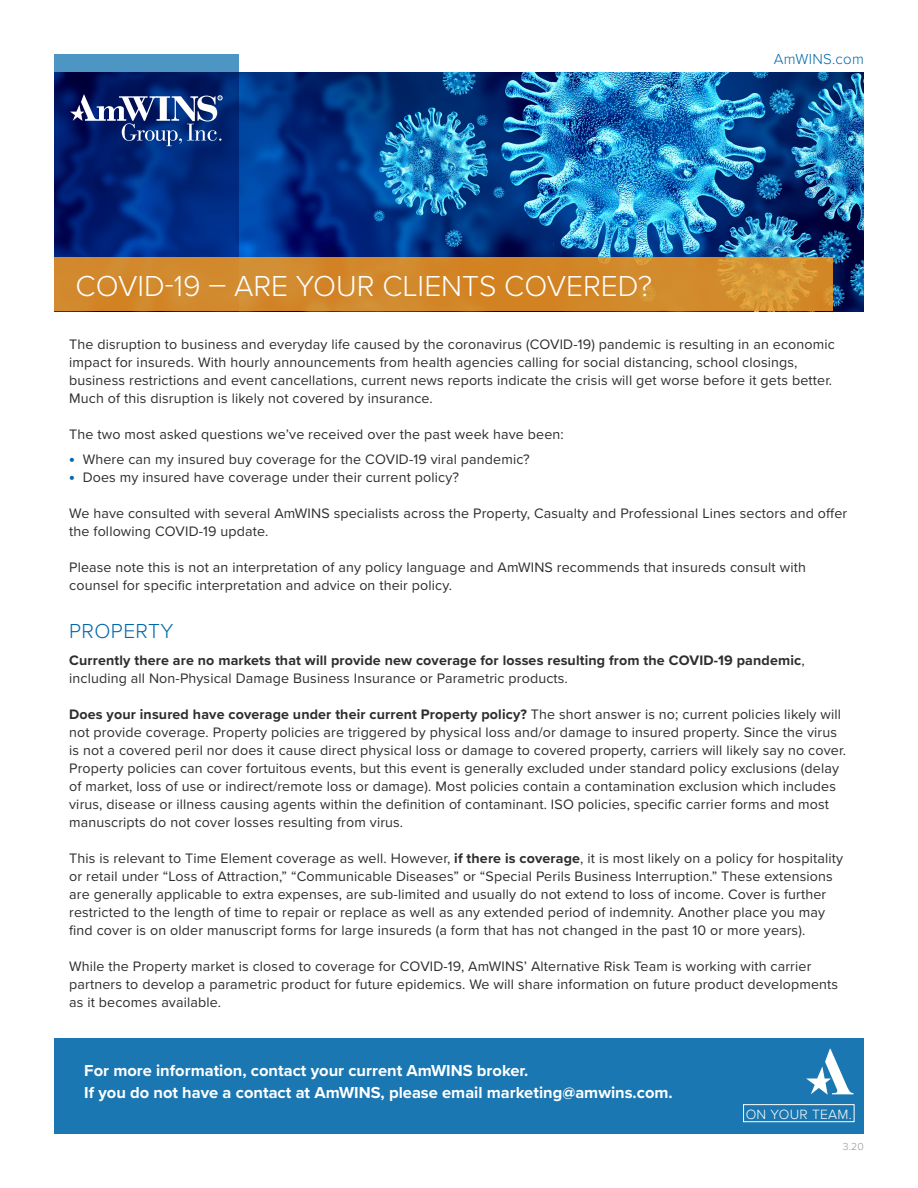
<style>
.page{position:relative;width:918px;height:1188px;background:#fff}
.page>*{position:absolute;margin:0;border:0;box-sizing:border-box;transform-origin:0 0}
.Specialty_Practice{font:300 30px "Proxima Nova";color:#fff}
.Specialty_Practice-2{font:300 21px "Proxima Nova";letter-spacing:.02em;color:#0068a9}
.Specialty_Practice-3{font:700 16.5px "Proxima Nova";color:#fff}
.t1{font:300 15px "Proxima Nova";letter-spacing:.02em;color:#0068a9}
.Specialty_Practice-4{font:14.25px/18px "Proxima Nova";letter-spacing:.01em;color:#2d2e2f}
.Specialty_Practice-5{font:700 14.25px/18px "Proxima Nova";letter-spacing:.01em;color:#2d2e2f}
.t2{font:300 13.95px "Proxima Nova";letter-spacing:.02em;color:#fff}
.Specialty_Practice-6{font:300 10.5px "Proxima Nova";color:#939598}
.s1{font-family:"Museo Sans 300";color:#0068a9}
.s2{font-weight:400}
.s3{font-weight:700}
</style>
<div class="page">
<div style="left:54px;top:1039px;width:810px;height:95px;background:#1a77b1"></div>
<svg style="left:806px;top:1049px;width:48px;height:46px"></svg>
<div style="left:743px;top:1104px;width:112px;height:18px;border:1px solid #fff"></div>
<img style="left:239px;top:73px;width:625px;height:238px">
<svg style="left:54px;top:54px;width:185px;height:204px"></svg>
<svg style="left:54px;top:258px;width:779px;height:53px;fill:#d2892c"></svg>
<svg style="left:70px;top:94px;width:152px;height:52px"></svg>
<p class="Specialty_Practice" style="left:76px;top:263px;width:578px">COVID-19 – ARE YOUR CLIENTS COVERED?</p>
<p class="t1" style="left:774px;top:48px;width:92px">AmWINS.com</p>
<p class="Specialty_Practice-4" style="left:69px;top:334px;width:767px">The disruption to business and everyday life caused by the coronavirus (COVID-19) pandemic is resulting in an economic impact for insureds. With hourly announcements from health agencies calling for social distancing, school closings, business restrictions and event cancellations, current news reports indicate the crisis will get worse before it gets better.<br>Much of this disruption is likely not covered by insurance.</p>
<p class="Specialty_Practice-4" style="left:69px;top:424px;width:496px">The two most asked questions we’ve received over the past week have been:</p>
<p class="Specialty_Practice-4" style="left:69px;top:450px;width:462px"><span class="s1">•</span> Where can my insured buy coverage for the COVID-19 viral pandemic?</p>
<p class="Specialty_Practice-4" style="left:69px;top:468px;width:391px"><span class="s1">•</span> Does my insured have coverage under their current policy?</p>
<p class="Specialty_Practice-4" style="left:69px;top:504px;width:780px">We have consulted with several AmWINS specialists across the Property, Casualty and Professional Lines sectors and offer the following COVID-19 update.</p>
<p class="Specialty_Practice-4" style="left:69px;top:558px;width:738px">Please note this is not an interpretation of any policy language and AmWINS recommends that insureds consult with counsel for specific interpretation and advice on their policy.</p>
<p class="Specialty_Practice-2" style="left:69px;top:616px;width:106px">PROPERTY</p>
<p class="Specialty_Practice-5" style="left:69px;top:651px;width:737px">Currently there are no markets that will provide new coverage for losses resulting from the COVID-19 pandemic<span class="s2">, including all Non-Physical Damage Business Insurance or Parametric products.</span></p>
<p class="Specialty_Practice-4" style="left:69px;top:705px;width:778px"><span class="s3">Does your insured have coverage under their current Property policy?</span> The short answer is no; current policies likely will not provide coverage. Property policies are triggered by physical loss and/or damage to insured property. Since the virus is not a covered peril nor does it cause direct physical loss or damage to covered property, carriers will likely say no cover.<br>Property policies can cover fortuitous events, but this event is generally excluded under standard policy exclusions (delay of market, loss of use or indirect/remote loss or damage). Most policies contain a contamination exclusion which includes virus, disease or illness causing agents within the definition of contaminant. ISO policies, specific carrier forms and most manuscripts do not cover losses resulting from virus.</p>
<p class="Specialty_Practice-4" style="left:69px;top:849px;width:775px">This is relevant to Time Element coverage as well. However, <span class="s3">if there is coverage</span>, it is most likely on a policy for hospitality or retail under “Loss of Attraction,” “Communicable Diseases” or “Special Perils Business Interruption.” These extensions are generally applicable to extra expenses, are sub-limited and usually do not extend to loss of income. Cover is further restricted to the length of time to repair or replace as well as any extended period of indemnity. Another place you may find cover is on older manuscript forms for large insureds (a form that has not changed in the past 10 or more years).</p>
<p class="Specialty_Practice-4" style="left:69px;top:957px;width:770px">While the Property market is closed to coverage for COVID-19, AmWINS’ Alternative Risk Team is working with carrier partners to develop a parametric product for future epidemics. We will share information on future product developments as it becomes available.</p>
<p class="Specialty_Practice-3" style="left:84px;top:1058px;width:446px">For more information, contact your current AmWINS broker.</p>
<p class="Specialty_Practice-3" style="left:84px;top:1081px;width:590px">If you do not have a contact at AmWINS, please email marketing@amwins.com.</p>
<p class="t2" style="left:746px;top:1104px;width:108px">ON YOUR TEAM.</p>
<p class="Specialty_Practice-6" style="left:843px;top:1138px;width:23px">3.20</p>
</div>
